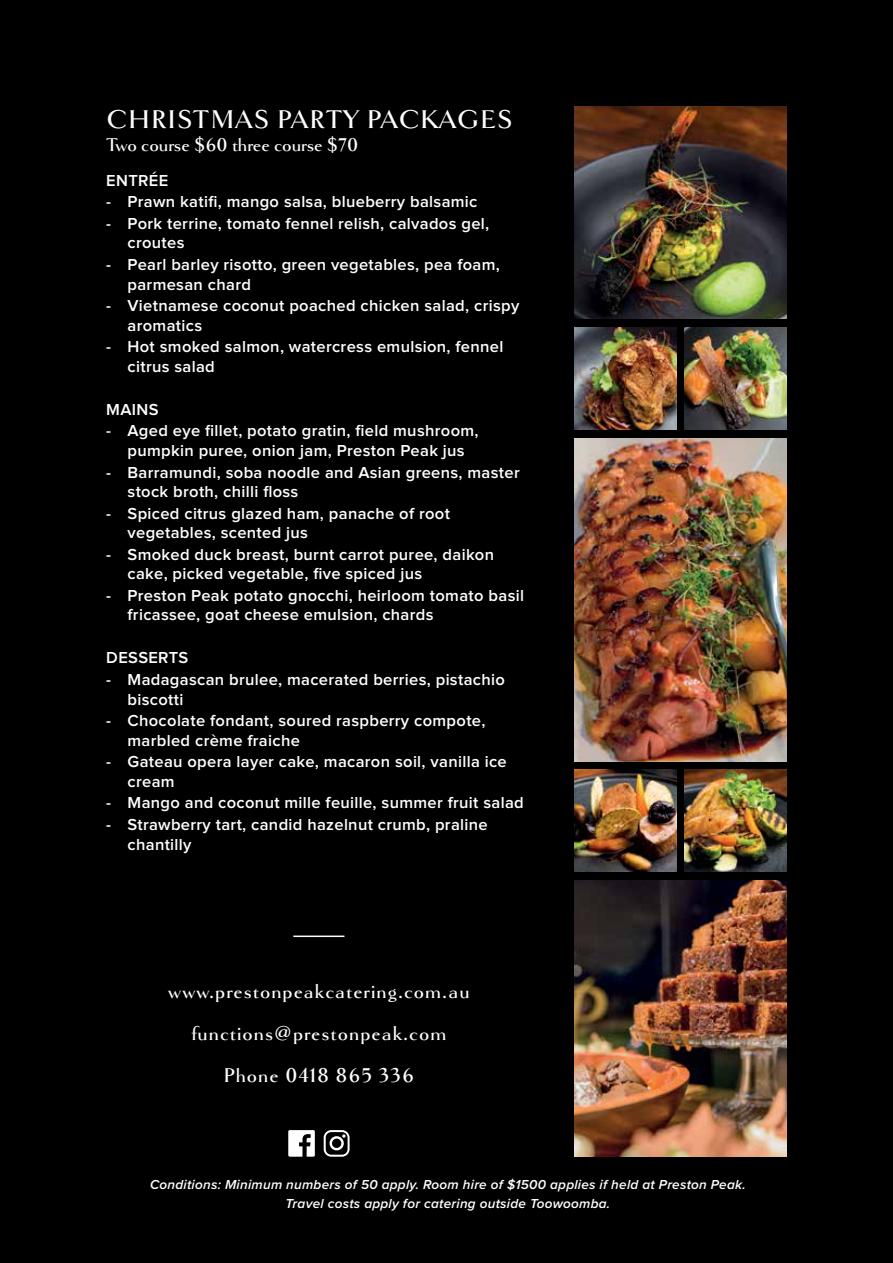
<style>
.page{position:relative;width:893px;height:1263px;background:#000}
.page>*{position:absolute;margin:0;border:0;box-sizing:border-box;transform-origin:0 0}
.t1{font:700 27px "Goldenbook";letter-spacing:.05em;color:#fff}
.t2{font:700 21px/42px "Goldenbook";letter-spacing:.05em;color:#fff;text-align:center}
.t3{font:700 19.5px "Goldenbook";color:#fff}
.t4{font:600 16.5px/19.5px "Proxima Nova";letter-spacing:.02em;color:#fff}
.t5{font:italic 600 13.5px/19.5px "Proxima Nova";letter-spacing:.02em;color:#fff;text-align:center}
</style>
<div class="page">
<img style="left:574px;top:106px;width:213px;height:213px">
<img style="left:574px;top:770px;width:102px;height:102px">
<img style="left:574px;top:880px;width:213px;height:277px">
<img style="left:574px;top:327px;width:102px;height:102px">
<img style="left:685px;top:770px;width:102px;height:102px">
<img style="left:685px;top:327px;width:102px;height:102px">
<hr style="left:293px;top:935px;width:51px;height:2px;background:#fff">
<svg style="left:324px;top:1130px;width:26px;height:27px"></svg>
<svg style="left:288px;top:1130px;width:27px;height:27px"></svg>
<img style="left:574px;top:438px;width:213px;height:323px">
<h1 class="t1" style="left:106px;top:102px;width:408px">CHRISTMAS PARTY PACKAGES</h1>
<p class="t3" style="left:106px;top:133px;width:254px">Two course $60 three course $70</p>
<p class="t4" style="left:106px;top:171px;width:63px">ENTRÉE</p>
<p class="t4" style="left:106px;top:193px;width:373px">- Prawn katifi, mango salsa, blueberry balsamic</p>
<p class="t4" style="left:128px;top:214px;width:363px;text-indent:-21px">- Pork terrine, tomato fennel relish, calvados gel, croutes</p>
<p class="t4" style="left:128px;top:256px;width:374px;text-indent:-21px">- Pearl barley risotto, green vegetables, pea foam, parmesan chard</p>
<p class="t4" style="left:128px;top:297px;width:393px;text-indent:-21px">- Vietnamese coconut poached chicken salad, crispy aromatics</p>
<p class="t4" style="left:128px;top:338px;width:377px;text-indent:-21px">- Hot smoked salmon, watercress emulsion, fennel citrus salad</p>
<p class="t4" style="left:106px;top:400px;width:54px">MAINS</p>
<p class="t4" style="left:106px;top:422px;width:374px;text-align:center">- Aged eye fillet, potato gratin, field mushroom, pumpkin puree, onion jam, Preston Peak jus</p>
<p class="t4" style="left:128px;top:463px;width:394px;text-indent:-21px">- Barramundi, soba noodle and Asian greens, master stock broth, chilli floss</p>
<p class="t4" style="left:128px;top:504px;width:324px;text-indent:-21px">- Spiced citrus glazed ham, panache of root vegetables, scented jus</p>
<p class="t4" style="left:128px;top:545px;width:368px;text-indent:-21px">- Smoked duck breast, burnt carrot puree, daikon cake, picked vegetable, five spiced jus</p>
<p class="t4" style="left:128px;top:586px;width:398px;text-indent:-21px">- Preston Peak potato gnocchi, heirloom tomato basil fricassee, goat cheese emulsion, chards</p>
<p class="t4" style="left:106px;top:649px;width:84px">DESSERTS</p>
<p class="t4" style="left:128px;top:670px;width:379px;text-indent:-21px">- Madagascan brulee, macerated berries, pistachio biscotti</p>
<p class="t4" style="left:128px;top:712px;width:359px;text-indent:-21px">- Chocolate fondant, soured raspberry compote, marbled crème fraiche</p>
<p class="t4" style="left:128px;top:753px;width:381px;text-indent:-21px">- Gateau opera layer cake, macaron soil, vanilla ice cream</p>
<p class="t4" style="left:106px;top:794px;width:419px">- Mango and coconut mille feuille, summer fruit salad</p>
<p class="t4" style="left:128px;top:815px;width:362px;text-indent:-21px">- Strawberry tart, candid hazelnut crumb, praline chantilly</p>
<p class="t2" style="left:168px;top:970px;width:303px">www.prestonpeakcatering.com.au functions@prestonpeak.com<br>Phone 0418 865 336</p>
<p class="t5" style="left:150px;top:1174px;width:597px">Conditions: Minimum numbers of 50 apply. Room hire of $1500 applies if held at Preston Peak.<br>Travel costs apply for catering outside Toowoomba.</p>
</div>
